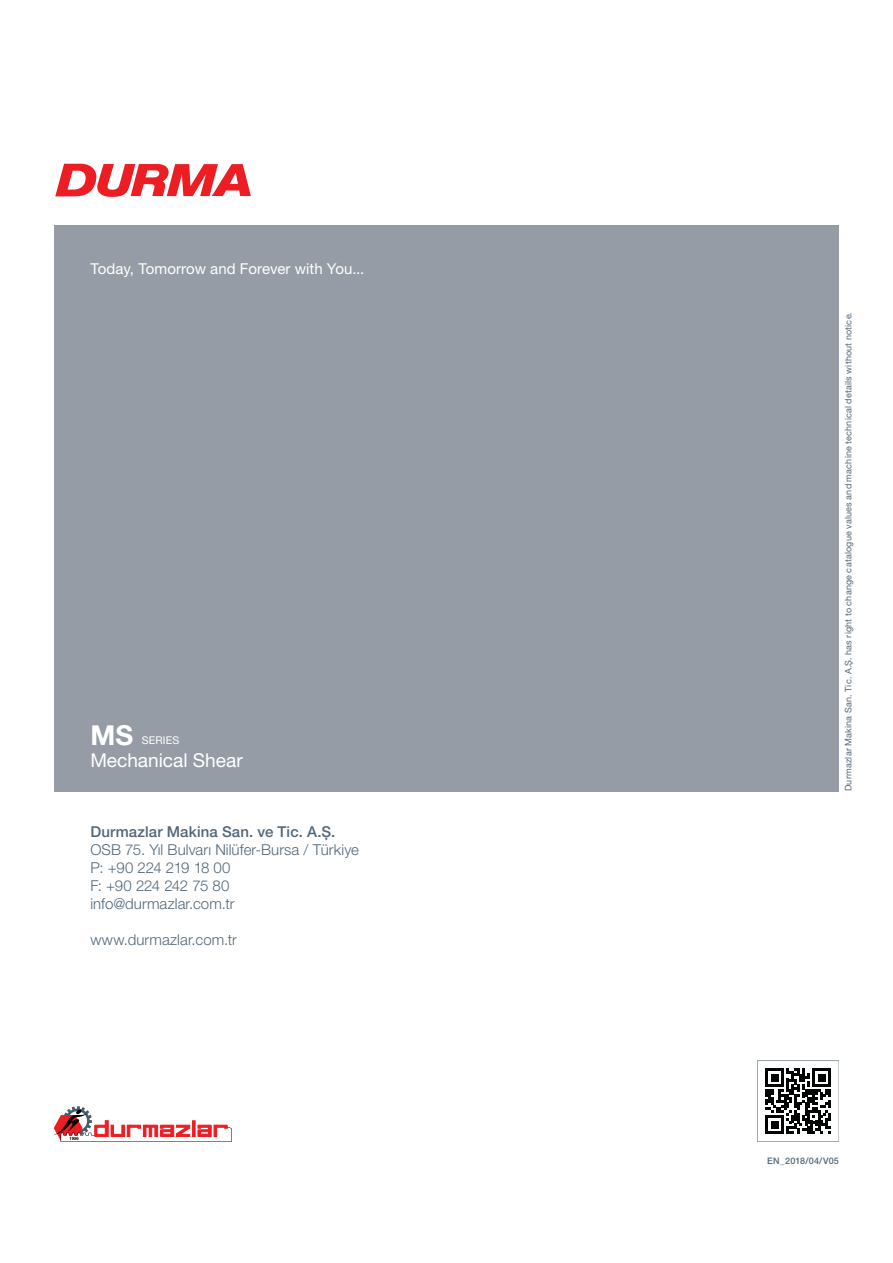
<style>
.page{position:relative;width:893px;height:1263px;background:#fff}
.page>*{position:absolute;margin:0;border:0;box-sizing:border-box;transform-origin:0 0}
.t1{font:700 27.45px "Helvetica Neue LT Pro";color:#fff}
.t2{font:19.05px "Helvetica Neue LT Pro";color:#fff}
.t3{font:300 15px/18px "Helvetica Neue LT Pro";letter-spacing:.005em;color:#536676}
.t4{font:15px "Helvetica Neue LT Pro";letter-spacing:.005em;color:#fff}
.t5{font:500 15px "Helvetica Neue LT Pro";letter-spacing:.01em;color:#536676}
.t6{font:10.65px "Helvetica Neue LT Pro";letter-spacing:.01em;color:#fff}
.t7{font:9px "Helvetica Neue LT Pro";letter-spacing:.02em;color:#536676}
.t8{font:500 9px "Helvetica Neue LT Pro";letter-spacing:.025em;color:#536676}
</style>
<div class="page">
<div style="left:54px;top:225px;width:785px;height:566px;background:#959ca5"></div>
<svg style="left:55px;top:164px;width:196px;height:33px"></svg>
<svg style="left:53px;top:1106px;width:179px;height:36px"></svg>
<svg style="left:757px;top:1060px;width:81px;height:82px"></svg>
<p class="t4" style="left:90px;top:260px;width:275px">Today, Tomorrow and Forever with You...</p>
<h1 class="t1" style="left:90px;top:718px;width:44px">MS</h1>
<p class="t2" style="left:90px;top:749px;width:154px">Mechanical Shear</p>
<p class="t6" style="left:142px;top:734px;width:39px">SERIES</p>
<p class="t5" style="left:90px;top:822px;width:246px">Durmazlar Makina San. ve Tic. A.Ş.</p>
<p class="t3" style="left:90px;top:840px;width:270px">OSB 75. Yıl Bulvarı Nilüfer-Bursa / Türkiye<br>P: +90 224 219 18 00<br>F: +90 224 242 75 80 info@durmazlar.com.tr</p>
<p class="t3" style="left:90px;top:930px;width:148px">www.durmazlar.com.tr</p>
<p class="t7" style="left:843px;top:791px;width:481px;rotate:-90deg">Durmazlar Makina San. Tic. A.Ş. has right to change catalogue values and machine technical details without notice.</p>
<p class="t8" style="left:767px;top:1156px;width:73px">EN_2018/04/V05</p>
</div>
